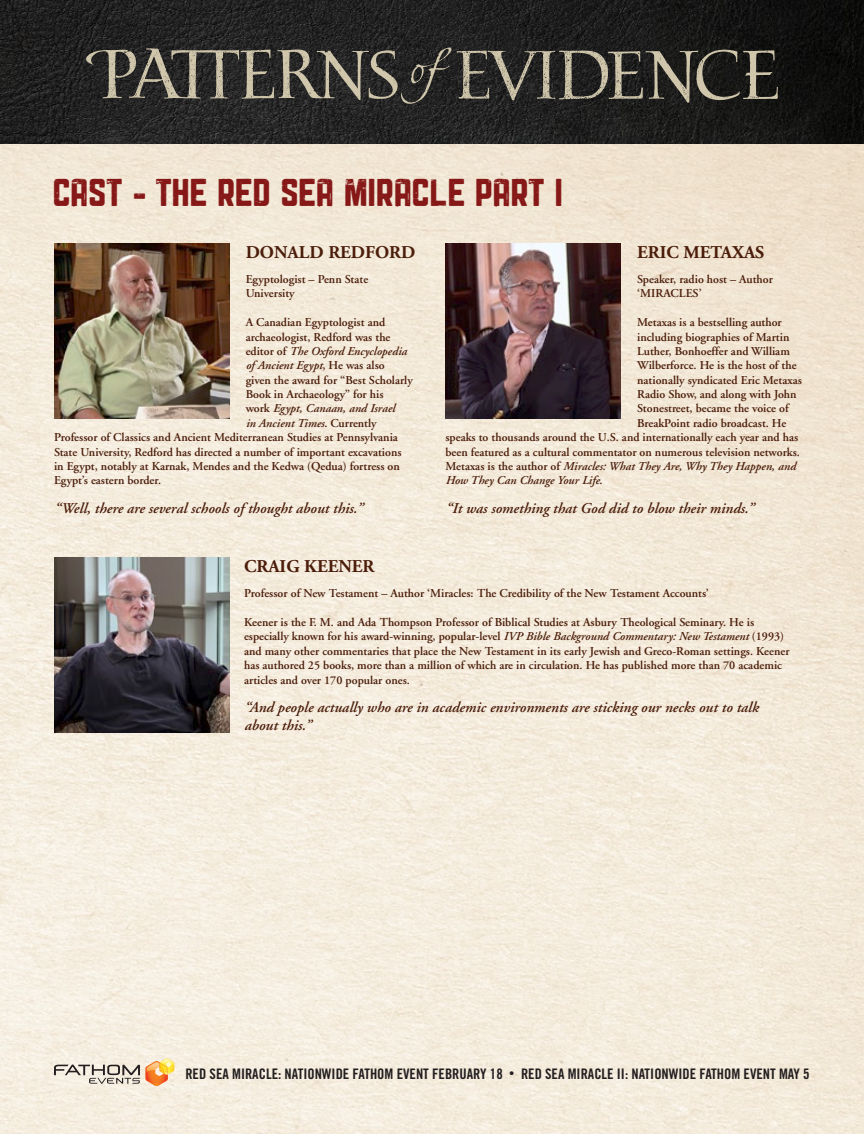
<style>
.page{position:relative;width:864px;height:1134px;background:#fff}
.page>*{position:absolute;margin:0;border:0;box-sizing:border-box;transform-origin:0 0}
.t1{font:42px "Public Gothic Vintage";color:#861918}
.t2{font:700 18px "Adobe Garamond";color:#4b1d0a}
.t3{font:italic 600 15px/18px "Adobe Garamond";color:#4b1d0a}
.t4{font:14.55px "Trade Gothic Bold Cond Twenty";color:#231f20}
.t5{font:600 12px/14.4px "Adobe Garamond";color:#4b1d0a}
.t6{font:italic 600 12px "Adobe Garamond";color:#4b1d0a}
.s1{font-style:normal}
.s2{font-style:italic}
.s3{font-size:10.5px}
</style>
<div class="page">
<img style="left:0;top:144px;width:864px;height:990px">
<img style="left:0;top:0;width:864px;height:144px">
<svg style="left:86px;top:47px;width:692px;height:57px;background:#47443e"></svg>
<svg style="left:54px;top:1058px;width:121px;height:28px;background:#dac7af"></svg>
<img style="left:54px;top:243px;width:176px;height:175px">
<img style="left:54px;top:557px;width:176px;height:176px">
<img style="left:446px;top:243px;width:175px;height:175px">
<h1 class="t1" style="left:54px;top:172px;width:512px">CAST - THE RED SEA MIRACLE PART I</h1>
<h2 class="t2" style="left:246px;top:242px;width:171px">DONALD REDFORD</h2>
<p class="t5" style="left:246px;top:272px;width:124px">Egyptologist – Penn State<br>University</p>
<p class="t5" style="left:246px;top:315px;width:141px">A Canadian Egyptologist and</p>
<p class="t5" style="left:246px;top:330px;width:146px">archaeologist, Redford was the</p>
<p class="t6" style="left:246px;top:345px;width:163px"><span class="s1">editor of</span> The Oxford Encyclopedia</p>
<p class="t6" style="left:246px;top:359px;width:141px">of Ancient Egypt<span class="s1">, He was also</span></p>
<p class="t5" style="left:246px;top:373px;width:169px">given the award for “Best Scholarly</p>
<p class="t5" style="left:246px;top:387px;width:139px">Book in Archaeology” for his</p>
<p class="t6" style="left:246px;top:402px;width:151px"><span class="s1">work</span> Egypt, Canaan, and Israel</p>
<p class="t6" style="left:246px;top:417px;width:132px">in Ancient Times<span class="s1">. Currently</span></p>
<p class="t5" style="left:54px;top:431px;width:345px">Professor of Classics and Ancient Mediterranean Studies at Pennsylvania</p>
<p class="t5" style="left:54px;top:445px;width:349px">State University, Redford has directed a number of important excavations</p>
<p class="t5" style="left:54px;top:459px;width:347px">in Egypt, notably at Karnak, Mendes and the Kedwa (Qedua) fortress on</p>
<p class="t5" style="left:54px;top:474px;width:109px">Egypt’s eastern border.</p>
<p class="t3" style="left:54px;top:500px;width:310px">“Well, there are several schools of thought about this.”</p>
<h2 class="t2" style="left:637px;top:242px;width:129px">ERIC METAXAS</h2>
<p class="t5" style="left:637px;top:272px;width:137px">Speaker, radio host – Author ‘MIRACLES’</p>
<p class="t5" style="left:637px;top:315px;width:146px">Metaxas is a bestselling author</p>
<p class="t5" style="left:637px;top:330px;width:154px">including biographies of Martin</p>
<p class="t5" style="left:637px;top:344px;width:154px">Luther, Bonhoeffer and William</p>
<p class="t5" style="left:637px;top:359px;width:161px">Wilberforce. He is the host of the</p>
<p class="t5" style="left:637px;top:373px;width:166px">nationally syndicated Eric Metaxas</p>
<p class="t5" style="left:637px;top:387px;width:161px">Radio Show, and along with John</p>
<p class="t5" style="left:637px;top:402px;width:153px">Stonestreet, became the voice of</p>
<p class="t5" style="left:637px;top:416px;width:151px">BreakPoint radio broadcast. He</p>
<p class="t5" style="left:446px;top:431px;width:354px">speaks to thousands around the U.S. and internationally each year and has</p>
<p class="t5" style="left:446px;top:445px;width:356px">been featured as a cultural commentator on numerous television networks.</p>
<p class="t6" style="left:446px;top:460px;width:352px"><span class="s1">Metaxas is the author of</span> Miracles: What They Are, Why They Happen, and</p>
<p class="t6" style="left:446px;top:474px;width:159px">How They Can Change Your Life<span class="s1">.</span></p>
<p class="t3" style="left:446px;top:500px;width:310px">“It was something that God did to blow their minds.”</p>
<h2 class="t2" style="left:244px;top:557px;width:132px">CRAIG KEENER</h2>
<p class="t5" style="left:244px;top:586px;width:466px">Professor of New Testament – Author ‘Miracles: The Credibility of the New Testament Accounts’</p>
<p class="t5" style="left:244px;top:615px;width:547px">Keener is the F. M. and Ada Thompson Professor of Biblical Studies at Asbury Theological Seminary. He is especially known for his award-winning, popular-level <span class="s2">IVP Bible Background Commentary: New Testament</span> (1993) and many other commentaries that place the New Testament in its early Jewish and Greco-Roman settings. Keener has authored 25 books, more than a million of which are in circulation. He has published more than 70 academic articles and over 170 popular ones.</p>
<p class="t3" style="left:244px;top:699px;width:516px">“And people actually who are in academic environments are sticking our necks out to talk about this.”</p>
<p class="t4" style="left:185px;top:1065px;width:626px">RED SEA MIRACLE: NATIONWIDE FATHOM EVENT FEBRUARY 18 <span class="s3">•</span> RED SEA MIRACLE II: NATIONWIDE FATHOM EVENT MAY 5</p>
</div>
